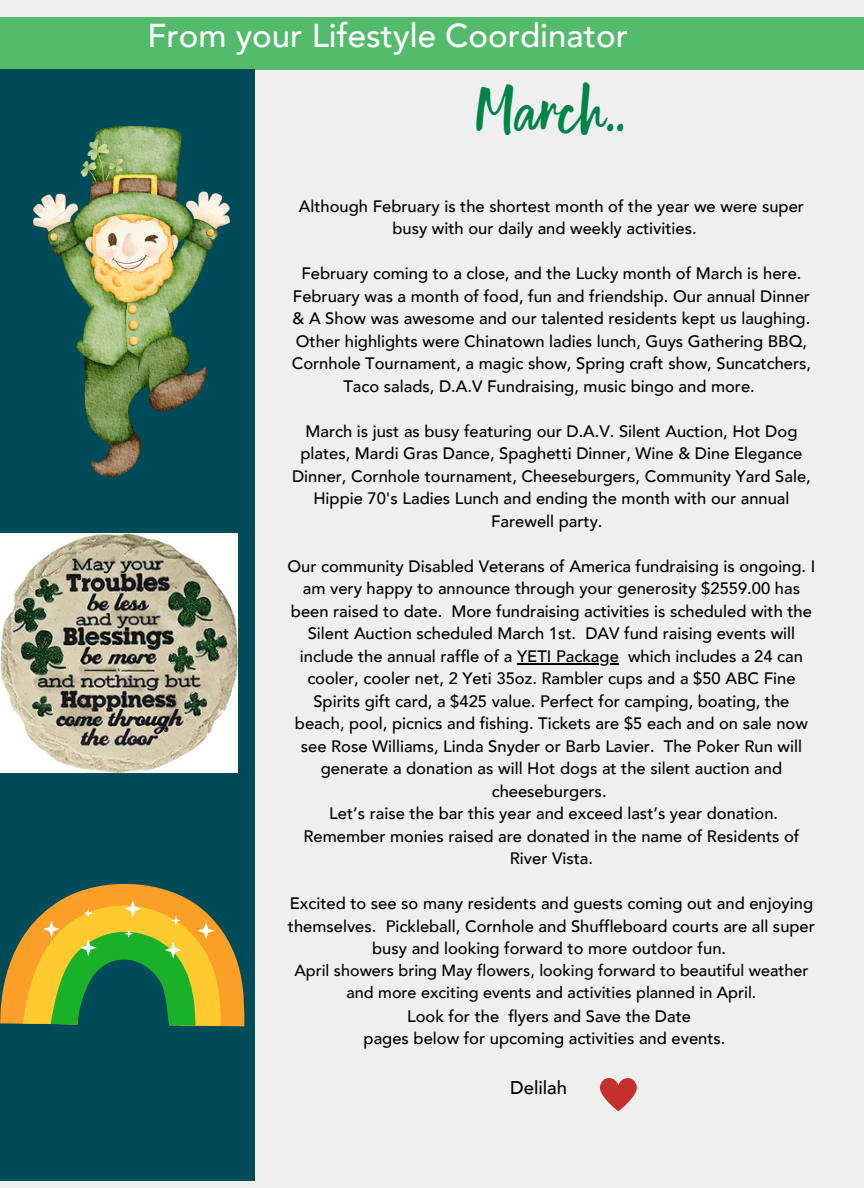
<style>
.page{position:relative;width:864px;height:1188px;background:#efefef}
.page>*{position:absolute;margin:0;border:0;box-sizing:border-box;transform-origin:0 0}
.t1{font:46.5px "Good Slient Night";color:#008448}
.t2{font:500 33.15px "Avenir";color:#fff}
.t3{font:500 18.45px "Avenir";color:#000}
.t4{font:500 16.5px/22.5px "Avenir";color:#000;text-align:center}
.t5{font:500 16.2px/22.5px "Avenir";color:#000;text-align:center}
</style>
<div class="page">
<hr style="left:517px;top:663px;width:102px;height:1px;background:#000">
<div style="left:0;top:17px;width:864px;height:53px;background:#54bb6d"></div>
<div style="left:0;top:70px;width:254px;height:1110px;background:#004b5a"></div>
<svg style="left:599px;top:1078px;width:38px;height:33px"></svg>
<img style="left:0;top:534px;width:237px;height:238px">
<img style="left:33px;top:127px;width:196px;height:350px">
<svg style="left:0;top:876px;width:246px;height:150px;background:#7c8d3e"></svg>
<p class="t2" style="left:147px;top:13px;width:482px">From your Lifestyle Coordinator</p>
<h2 class="t1" style="left:476px;top:88px;width:152px">March..</h2>
<h1 class="t4" style="left:392px;top:195px;width:413px;text-align:left;text-indent:-94px">Although February is the shortest month of the year we were super busy with our daily and weekly activities.</h1>
<p class="t4" style="left:292px;top:263px;width:521px">February coming to a close, and the Lucky month of March is here.<br>February was a month of food, fun and friendship. Our annual Dinner &amp; A Show was awesome and our talented residents kept us laughing.<br>Other highlights were Chinatown ladies lunch, Guys Gathering BBQ, Cornhole Tournament, a magic show, Spring craft show, Suncatchers, Taco salads, D.A.V Fundraising, music bingo and more.</p>
<p class="t4" style="left:292px;top:420px;width:520px">March is just as busy featuring our D.A.V. Silent Auction, Hot Dog plates, Mardi Gras Dance, Spaghetti Dinner, Wine &amp; Dine Elegance Dinner, Cornhole tournament, Cheeseburgers, Community Yard Sale, Hippie 70's Ladies Lunch and ending the month with our annual Farewell party.</p>
<p class="t4" style="left:288px;top:555px;width:529px">Our community Disabled Veterans of America fundraising is ongoing. I am very happy to announce through your generosity $2559.00 has been raised to date. More fundraising activities is scheduled with the Silent Auction scheduled March 1st. DAV fund raising events will include the annual raffle of a YETI Package which includes a 24 can</p>
<p class="t4" style="left:295px;top:668px;width:514px">cooler, cooler net, 2 Yeti 35oz. Rambler cups and a $50 ABC Fine Spirits gift card, a $425 value. Perfect for camping, boating, the beach, pool, picnics and fishing. Tickets are $5 each and on sale now see Rose Williams, Linda Snyder or Barb Lavier. The Poker Run will generate a donation as will Hot dogs at the silent auction and cheeseburgers.<br>Let’s raise the bar this year and exceed last’s year donation.<br>Remember monies raised are donated in the name of Residents of River Vista.</p>
<p class="t4" style="left:288px;top:893px;width:529px">Excited to see so many residents and guests coming out and enjoying themselves. Pickleball, Cornhole and Shuffleboard courts are all super busy and looking forward to more outdoor fun.</p>
<p class="t5" style="left:294px;top:959px;width:516px">April showers bring May flowers, looking forward to beautiful weather and more exciting events and activities planned in April.</p>
<p class="t4" style="left:407px;top:1005px;width:285px">Look for the flyers and Save the Date</p>
<p class="t4" style="left:364px;top:1028px;width:363px">pages below for upcoming activities and events.</p>
<p class="t3" style="left:510px;top:1075px;width:59px">Delilah</p>
</div>
